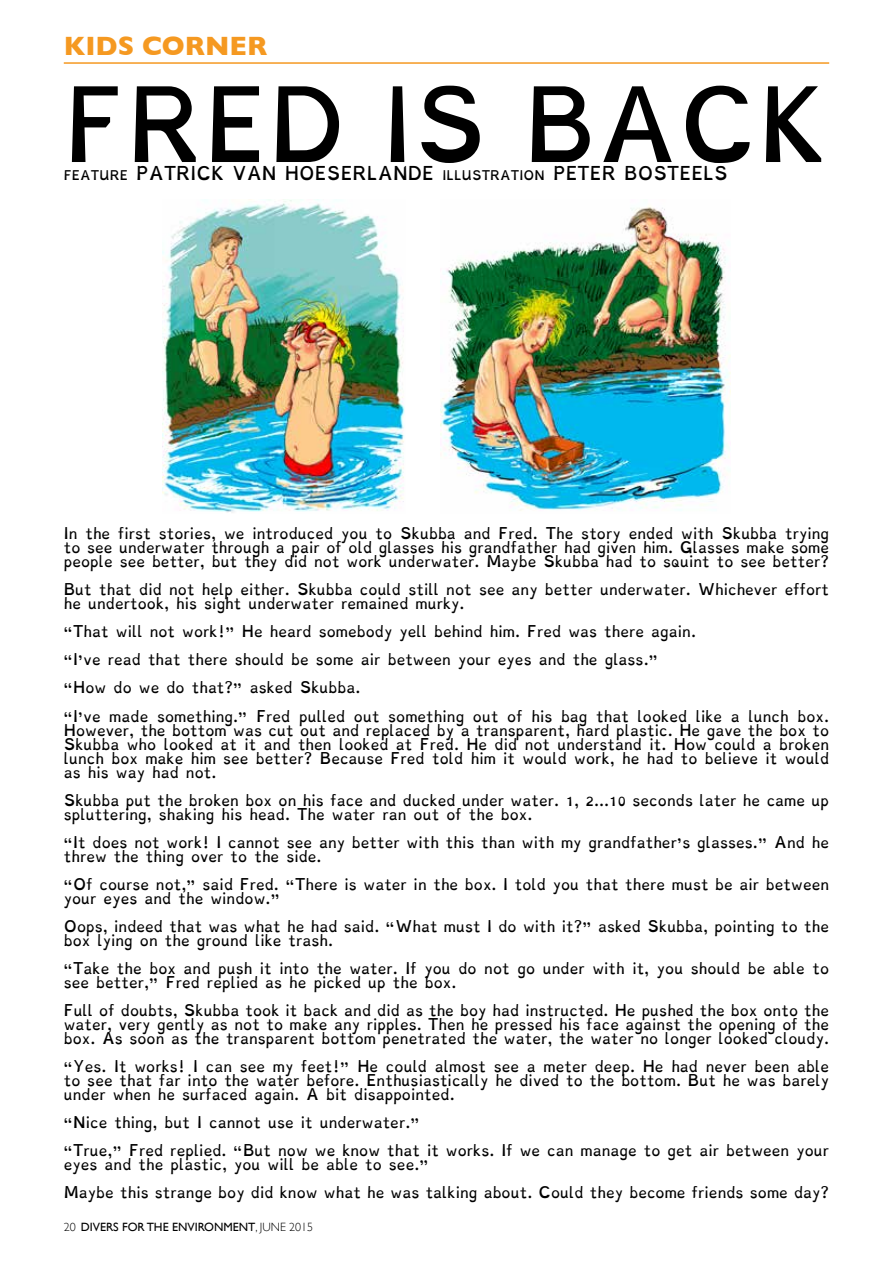
<style>
.page{position:relative;width:893px;height:1263px;background:#fff}
.page>*{position:absolute;margin:0;border:0;box-sizing:border-box;transform-origin:0 0}
.t1{font:81px "Dyslexie";color:#000}
.t2{font:700 27px "Gill Sans";color:#f59921}
.t3{font:15px "Dyslexie";color:#000}
.t4{font:12.75px/14.1px "Dyslexie";color:#000}
.t5{font:12px "Gill Sans";color:#000}
.s1{font-size:10.5px}
.s2{font-weight:300}
</style>
<div class="page">
<img style="left:440px;top:205px;width:290px;height:306px">
<img style="left:163px;top:200px;width:242px;height:313px">
<hr style="left:64px;top:62px;width:765px;height:2px;background:#f59921">
<h2 class="t2" style="left:64px;top:24px;width:205px">KIDS CORNER</h2>
<h1 class="t1" style="left:64px;top:63px;width:767px">FRED IS BACK</h1>
<p class="t3" style="left:64px;top:162px;width:666px"><span class="s1">FEATURE</span> PATRICK VAN HOESERLANDE <span class="s1">ILLUSTRATION</span> PETER BOSTEELS</p>
<p class="t4" style="left:64px;top:526px;width:767px;text-align:justify">In the first stories, we introduced you to Skubba and Fred. The story ended with Skubba trying to see underwater through a pair of old glasses his grandfather had given him. Glasses make some people see better, but they did not work underwater. Maybe Skubba had to squint to see better?</p>
<p class="t4" style="left:64px;top:583px;width:767px">But that did not help either. Skubba could still not see any better underwater. Whichever effort he undertook, his sight underwater remained murky.</p>
<p class="t4" style="left:64px;top:618px;width:634px;line-height:28px">“That will not work!” He heard somebody yell behind him. Fred was there again. “I’ve read that there should be some air between your eyes and the glass.”</p>
<p class="t4" style="left:64px;top:674px;width:767px;line-height:28px">“How do we do that?” asked Skubba.<br>“I’ve made something.” Fred pulled out something out of his bag that looked like a lunch box.</p>
<p class="t4" style="left:64px;top:723px;width:767px;text-align:justify">However, the bottom was cut out and replaced by a transparent, hard plastic. He gave the box to Skubba who looked at it and then looked at Fred. He did not understand it. How could a broken lunch box make him see better? Because Fred told him it would work, he had to believe it would as his way had not.</p>
<p class="t4" style="left:64px;top:793px;width:767px">Skubba put the broken box on his face and ducked under water. 1, 2...10 seconds later he came up spluttering, shaking his head. The water ran out of the box.</p>
<p class="t4" style="left:64px;top:835px;width:767px">“It does not work! I cannot see any better with this than with my grandfather’s glasses.” And he threw the thing over to the side.</p>
<p class="t4" style="left:64px;top:877px;width:767px">“Of course not,” said Fred. “There is water in the box. I told you that there must be air between your eyes and the window.”</p>
<p class="t4" style="left:64px;top:919px;width:767px">Oops, indeed that was what he had said. “What must I do with it?” asked Skubba, pointing to the box lying on the ground like trash.</p>
<p class="t4" style="left:64px;top:961px;width:767px">“Take the box and push it into the water. If you do not go under with it, you should be able to see better,” Fred replied as he picked up the box.</p>
<p class="t4" style="left:64px;top:1003px;width:767px;text-align:justify">Full of doubts, Skubba took it back and did as the boy had instructed. He pushed the box onto the water, very gently as not to make any ripples. Then he pressed his face against the opening of the box. As soon as the transparent bottom penetrated the water, the water no longer looked cloudy.</p>
<p class="t4" style="left:64px;top:1059px;width:767px;text-align:justify">“Yes. It works! I can see my feet!” He could almost see a meter deep. He had never been able to see that far into the water before. Enthusiastically he dived to the bottom. But he was barely under when he surfaced again. A bit disappointed.</p>
<p class="t4" style="left:64px;top:1115px;width:358px">“Nice thing, but I cannot use it underwater.”</p>
<p class="t4" style="left:64px;top:1144px;width:767px">“True,” Fred replied. “But now we know that it works. If we can manage to get air between your eyes and the plastic, you will be able to see.”</p>
<p class="t4" style="left:64px;top:1186px;width:767px">Maybe this strange boy did know what he was talking about. Could they become friends some day?</p>
<p class="t5" style="left:64px;top:1220px;width:251px"><span class="s2">20</span> DIVERS FOR THE ENVIRONMENT<span class="s2">, JUNE 2015</span></p>
</div>
